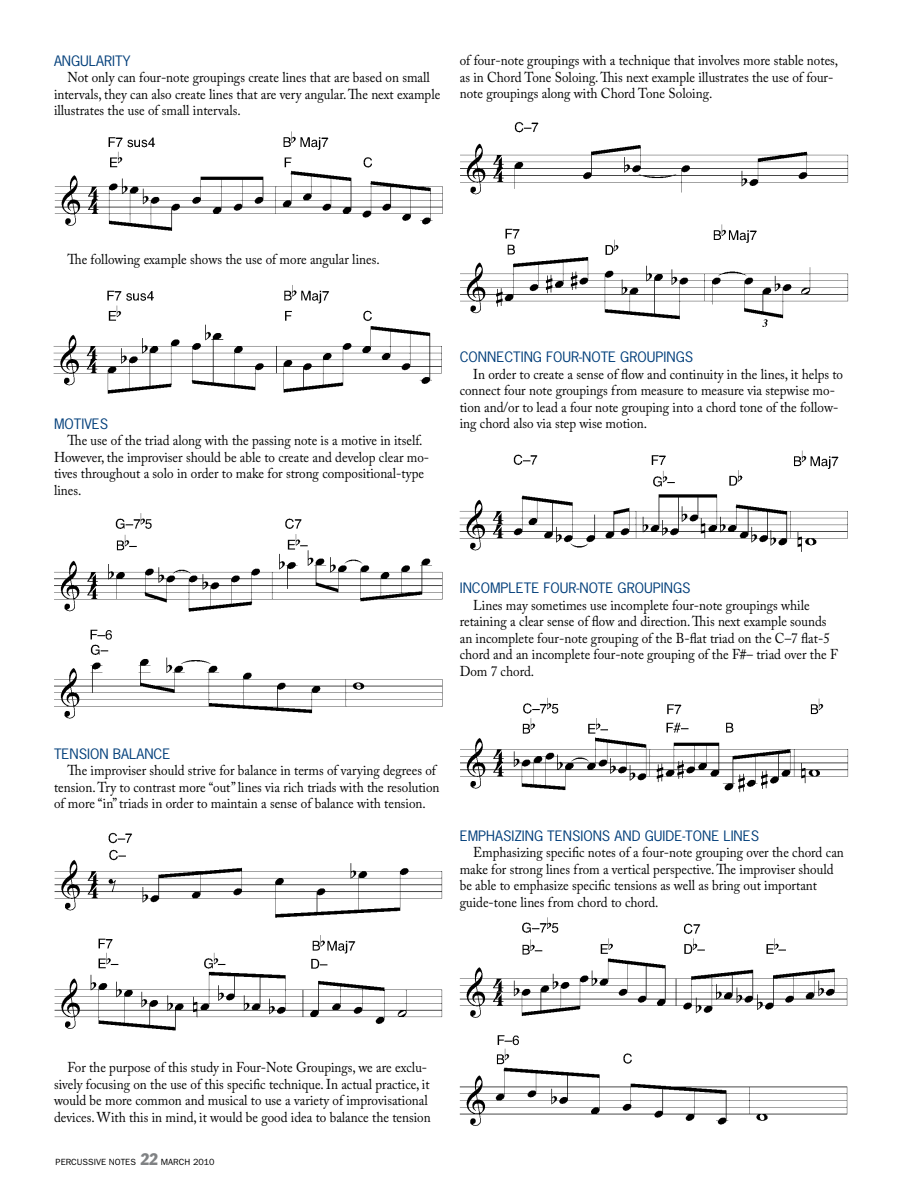
<style>
.page{position:relative;width:918px;height:1188px;background:#fff}
.page>*{position:absolute;margin:0;border:0;box-sizing:border-box;transform-origin:0 0}
.t1{font:14.25px/16.5px "Adobe Caslon Pro";color:#000;scale:.92 1}
.t2{font:13.5px "News Gothic Std";color:#003e7a;scale:1.05 1}
.t3{font:9px "Franklin Gothic";color:#000}
.s1{font-stretch:condensed;font-size:16.5px;color:#808284}
</style>
<div class="page">
<img style="left:460px;top:121px;width:389px;height:206px">
<img style="left:459px;top:450px;width:389px;height:102px">
<img style="left:460px;top:697px;width:389px;height:96px">
<img style="left:459px;top:917px;width:389px;height:209px">
<img style="left:54px;top:131px;width:389px;height:100px">
<img style="left:53px;top:285px;width:389px;height:109px">
<img style="left:54px;top:514px;width:389px;height:205px">
<img style="left:54px;top:832px;width:389px;height:199px">
<p class="t2" style="left:54px;top:52px;width:16px">ANGULARIT</p>
<p class="t2" style="left:123px;top:52px;width:9px">Y</p>
<p class="t1" style="left:54px;top:69px;width:421px;text-indent:14px">Not only can four-note groupings create lines that are based on small intervals, they can also create lines that are very angular. The next example illustrates the use of small intervals.</p>
<p class="t1" style="left:460px;top:52px;width:413px">of four-note groupings with a technique that involves more stable notes, as in Chord Tone Soloing. This next example illustrates the use of four&shy;note groupings along with Chord Tone Soloing.</p>
<p class="t1" style="left:68px;top:251px;width:341px">The following example shows the use of more angular lines.</p>
<p class="t2" style="left:54px;top:415px;width:45px">MOTIVES</p>
<p class="t1" style="left:54px;top:432px;width:409px;text-indent:14px">The use of the triad along with the passing note is a motive in itself.<br>However, the improviser should be able to create and develop clear mo&shy;tives throughout a solo in order to make for strong compositional-type lines.</p>
<p class="t2" style="left:460px;top:348px;width:18px">CONNECTING</p>
<p class="t2" style="left:546px;top:348px;width:16px">FOUR</p>
<p class="t2" style="left:579px;top:348px;width:21px">-NOTE</p>
<p class="t2" style="left:620px;top:348px;width:18px">GROUPINGS</p>
<p class="t1" style="left:460px;top:365px;width:418px;text-indent:14px">In order to create a sense of flow and continuity in the lines, it helps to connect four note groupings from measure to measure via stepwise mo&shy;tion and/or to lead a four note grouping into a chord tone of the follow&shy;ing chord also via step wise motion.</p>
<p class="t2" style="left:460px;top:579px;width:12px">INCOMPLETE</p>
<p class="t2" style="left:543px;top:579px;width:16px">FOUR</p>
<p class="t2" style="left:577px;top:579px;width:21px">-NOTE</p>
<p class="t2" style="left:618px;top:579px;width:18px">GROUPINGS</p>
<p class="t1" style="left:460px;top:596px;width:413px;text-indent:14px">Lines may sometimes use incomplete four-note groupings while retaining a clear sense of flow and direction. This next example sounds an incomplete four-note grouping of the B-flat triad on the C–7 flat-5 chord and an incomplete four-note grouping of the F#– triad over the F Dom 7 chord.</p>
<p class="t2" style="left:54px;top:745px;width:16px">TENSION</p>
<p class="t2" style="left:113px;top:745px;width:17px">BALANCE</p>
<p class="t1" style="left:54px;top:762px;width:420px;text-indent:14px">The improviser should strive for balance in terms of varying degrees of tension. Try to contrast more “out” lines via rich triads with the resolution of more “in” triads in order to maintain a sense of balance with tension.</p>
<p class="t2" style="left:460px;top:827px;width:16px">EMPHASI</p>
<p class="t2" style="left:514px;top:827px;width:15px">ZING</p>
<p class="t2" style="left:547px;top:827px;width:16px">TENSIONS</p>
<p class="t2" style="left:615px;top:827px;width:10px">AND</p>
<p class="t2" style="left:645px;top:827px;width:17px">GUIDE</p>
<p class="t2" style="left:682px;top:827px;width:19px">-TONE</p>
<p class="t2" style="left:723px;top:827px;width:15px">LINES</p>
<p class="t1" style="left:460px;top:844px;width:419px;text-indent:14px">Emphasizing specific notes of a four-note grouping over the chord can make for strong lines from a vertical perspective. The improviser should be able to emphasize specific tensions as well as bring out important guide-tone lines from chord to chord.</p>
<p class="t1" style="left:54px;top:1059px;width:411px;text-indent:14px">For the purpose of this study in Four-Note Groupings, we are exclu&shy;sively focusing on the use of this specific technique. In actual practice, it would be more common and musical to use a variety of improvisational devices. With this in mind, it would be good idea to balance the tension</p>
<p class="t3" style="left:56px;top:1157px;width:160px">PERCUSSIVE NOTES <span class="s1">22</span> MARCH 2010</p>
</div>
